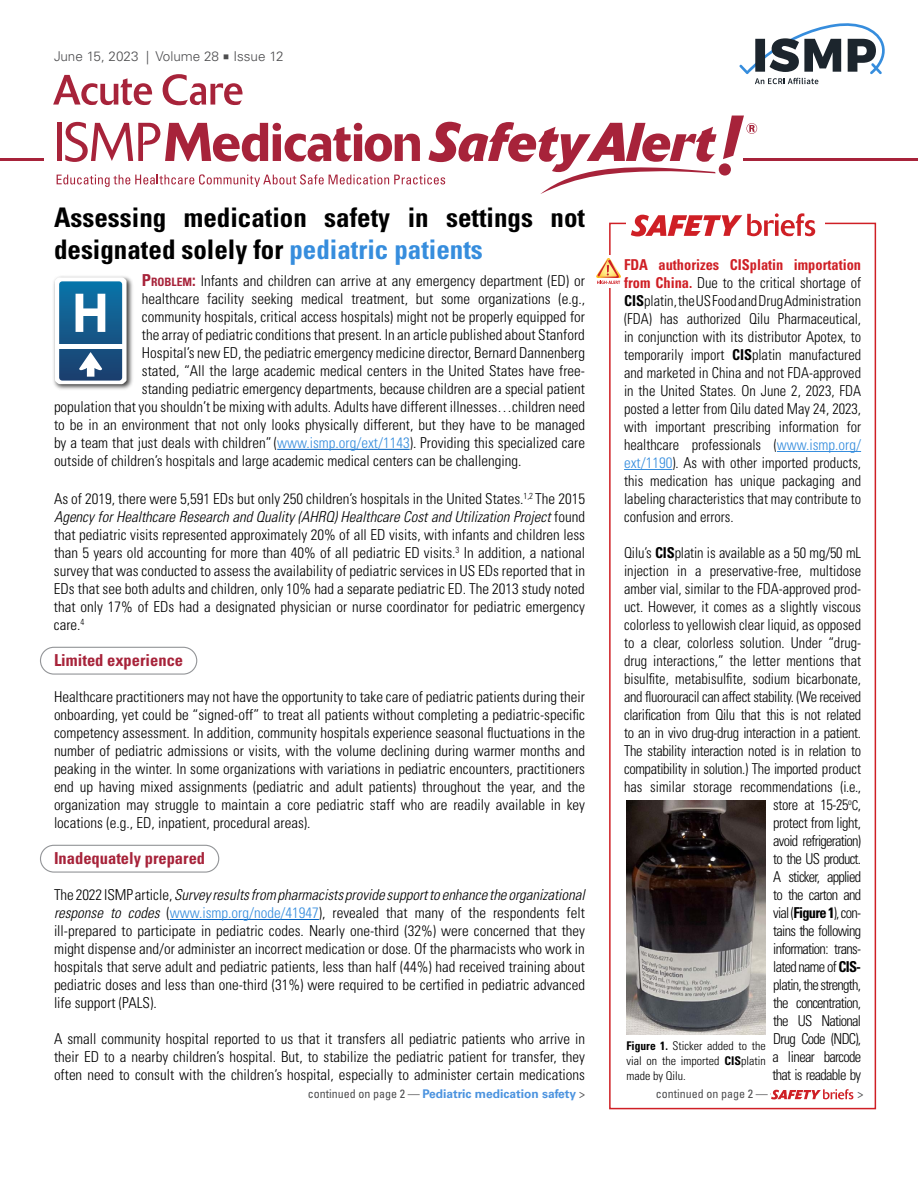
<style>
.page{position:relative;width:918px;height:1188px;background:#fff}
.page>*{position:absolute;margin:0;border:0;box-sizing:border-box;transform-origin:0 0}
.t1{font:700 condensed 27px/32.4px "Univers LT Std";color:#000}
.t2{font:700 condensed 16.5px "Univers LT Std";color:#a7233a}
.t3{font:300 condensed 15px/18px "Univers LT Std";color:#000;text-align:justify}
.t4{font:300 condensed 15px/18px "Univers LT Std";letter-spacing:-.025em;color:#000;text-align:right;scale:.96 1}
.t5{font:300 condensed 15px/18px "Univers LT Std";color:#000;text-align:justify;scale:.96 1}
.t6{font:300 13.5px "Univers LT Std";color:#4d4d4f}
.t7{font:300 condensed 12px/15px "Univers LT Std";color:#000;text-align:justify}
.t8{font:700 12px "Univers LT Std";color:#4b93df}
.t9{font:condensed 12px "Univers LT Std";color:#4d4d4f}
.s1{font-family:"Minion Pro";font-weight:400;font-size:16.5px}
.s2{color:#368ddd}
.s3{font-weight:700;font-size:16.5px;color:#a7233a}
.s4{font-weight:700;font-size:11.55px;color:#a7233a}
.s5{font-style:italic}
.s6{font-weight:700}
.s7{font-weight:700;color:#cf1f25}
.s8{font-size:13.5px}
.s9{font-weight:400;font-stretch:condensed;color:#4d4d4f}
</style>
<div class="page">
<svg style="left:739px;top:23px;width:146px;height:61px"></svg>
<svg style="left:53px;top:75px;width:99px;height:30px"></svg>
<svg style="left:163px;top:74px;width:80px;height:31px"></svg>
<svg style="left:57px;top:116px;width:700px;height:78px"></svg>
<hr style="left:743px;top:158px;width:175px;height:3px;background:#a7233a">
<hr style="left:0;top:158px;width:43px;height:3px;background:#a7233a">
<hr style="left:777px;top:451px;width:84px;height:1px;background:#368ddd">
<hr style="left:624px;top:469px;width:48px;height:1px;background:#368ddd">
<div style="left:609px;top:223px;width:267px;height:886px;border:2px solid #cf1f25"></div>
<img style="left:53px;top:276px;width:80px;height:114px">
<svg style="left:55px;top:277px;width:72px;height:107px"></svg>
<hr style="left:58px;top:344px;width:65px;height:4px;background:#fff">
<div style="left:626px;top:210px;width:199px;height:29px;background:#fff"></div>
<svg style="left:631px;top:213px;width:184px;height:23px"></svg>
<svg style="left:771px;top:1089px;width:82px;height:10px"></svg>
<hr style="left:277px;top:449px;width:133px;height:1px;background:#0563c1">
<div style="left:40px;top:647px;width:157px;height:28px;border:1px solid #939598;border-radius:13px"></div>
<div style="left:40px;top:845px;width:179px;height:28px;border:1px solid #939598;border-radius:13px"></div>
<hr style="left:170px;top:919px;width:149px;height:1px;background:#0563c1">
<div style="left:596px;top:255px;width:25px;height:33px;background:#fff"></div>
<svg style="left:596px;top:258px;width:25px;height:26px"></svg>
<img style="left:626px;top:800px;width:140px;height:234px">
<p class="t6" style="left:54px;top:49px;width:231px">June 15, 2023 | Volume 28 <span class="s1">■</span> Issue 12</p>
<h1 class="t1" style="left:54px;top:201px;width:533px">Assessing medication safety in settings not designated solely for <span class="s2">pediatric patients</span></h1>
<p class="t3" style="left:142px;top:272px;width:445px"><span class="s3">P</span><span class="s4">ROBLEM</span><span class="s3">:</span> Infants and children can arrive at any emergency department (ED) or</p>
<p class="t3" style="left:142px;top:290px;width:445px">healthcare facility seeking medical treatment, but some organizations (e.g.,</p>
<p class="t3" style="left:142px;top:308px;width:445px">community hospitals, critical access hospitals) might not be properly equipped for</p>
<p class="t3" style="left:142px;top:326px;width:445px">the array of pediatric conditions that present. In an article published about Stanford</p>
<p class="t3" style="left:142px;top:344px;width:445px">Hospital’s new ED, the pediatric emergency medicine director, Bernard Dannenberg</p>
<p class="t3" style="left:142px;top:362px;width:445px">stated, “All the large academic medical centers in the United States have free-</p>
<p class="t3" style="left:142px;top:380px;width:445px">standing pediatric emergency departments, because children are a special patient</p>
<p class="t3" style="left:54px;top:398px;width:533px">population that you shouldn’t be mixing with adults. Adults have different illnesses…children need</p>
<p class="t3" style="left:54px;top:416px;width:533px">to be in an environment that not only looks physically different, but they have to be managed</p>
<p class="t3" style="left:54px;top:434px;width:532px">by a team that just deals with children”(<span class="s2">www.ismp.org/ext/1143</span>). Providing this specialized care</p>
<p class="t3" style="left:54px;top:452px;width:469px">outside of children’s hospitals and large academic medical centers can be challenging.</p>
<p class="t3" style="left:54px;top:490px;width:533px">As of 2019, there were 5,591 EDs but only 250 children’s hospitals in the United States.<sup>1,2</sup> The 2015<br><span class="s5">Agency for Healthcare Research and Quality (AHRQ) Healthcare Cost and Utilization Project</span> found that pediatric visits represented approximately 20% of all ED visits, with infants and children less than 5 years old accounting for more than 40% of all pediatric ED visits.<sup>3</sup> In addition, a national survey that was conducted to assess the availability of pediatric services in US EDs reported that in EDs that see both adults and children, only 10% had a separate pediatric ED. The 2013 study noted that only 17% of EDs had a designated physician or nurse coordinator for pediatric emergency care.<sup>4</sup></p>
<p class="t2" style="left:54px;top:650px;width:131px">Limited experience</p>
<p class="t3" style="left:54px;top:688px;width:533px">Healthcare practitioners may not have the opportunity to take care of pediatric patients during their onboarding, yet could be “signed-off” to treat all patients without completing a pediatric-specific competency assessment. In addition, community hospitals experience seasonal fluctuations in the number of pediatric admissions or visits, with the volume declining during warmer months and peaking in the winter. In some organizations with variations in pediatric encounters, practitioners end up having mixed assignments (pediatric and adult patients) throughout the year, and the organization may struggle to maintain a core pediatric staff who are readily available in key locations (e.g., ED, inpatient, procedural areas).</p>
<p class="t2" style="left:54px;top:848px;width:153px">Inadequately prepared</p>
<p class="t3" style="left:54px;top:886px;width:533px">The 2022 ISMP article, <span class="s5">Survey results from pharmacists provide support to enhance the organizational response to codes</span> (<span class="s2">www.ismp.org/node/41947</span>), revealed that many of the respondents felt ill-prepared to participate in pediatric codes. Nearly one-third (32%) were concerned that they might dispense and/or administer an incorrect medication or dose. Of the pharmacists who work in hospitals that serve adult and pediatric patients, less than half (44%) had received training about pediatric doses and less than one-third (31%) were required to be certified in pediatric advanced life support (PALS).</p>
<p class="t3" style="left:54px;top:1030px;width:533px">A small community hospital reported to us that it transfers all pediatric patients who arrive in their ED to a nearby children’s hospital. But, to stabilize the pediatric patient for transfer, they often need to consult with the children’s hospital, especially to administer certain medications</p>
<p class="t7" style="left:626px;top:1038px;width:141px"><span class="s6">Figure 1.</span> Sticker added to the vial on the imported <span class="s6">CIS</span>platin made by Qilu.</p>
<p class="t5" style="left:624px;top:256px;width:248px"><span class="s7">FDA authorizes CISplatin importation from China.</span> Due to the critical shortage of <span class="s6">CIS</span>platin, the US Food and Drug Administration (FDA) has authorized Qilu Pharmaceutical, in conjunction with its distributor Apotex, to temporarily import <span class="s6">CIS</span>platin manufactured and marketed in China and not FDA-approved in the United States. On June 2, 2023, FDA posted a letter from Qilu dated May 24, 2023, with important prescribing information for healthcare professionals (<span class="s2">www.ismp.org/ ext/1190</span>). As with other imported products, this medication has unique packaging and labeling characteristics that may contribute to confusion and errors.</p>
<p class="t4" style="left:624px;top:544px;width:248px">Qilu’s <span class="s6">CIS</span>platin is available as a 50 mg/50 mL injection in a preservative-free, multidose amber vial, similar to the FDA-approved prod&shy;uct. However, it comes as a slightly viscous colorless to yellowish clear liquid, as opposed to a clear, colorless solution. Under “drug&shy;drug interactions,” the letter mentions that bisulfite, metabisulfite, sodium bicarbonate, and fluorouracil can affect stability. (We received clarification from Qilu that this is not related to an in vivo drug-drug interaction in a patient.<br>The stability interaction noted is in relation to compatibility in solution.) The imported product has similar storage recommendations (i.e., store at 15-25<sup>o</sup><span class="s8">C</span>,<br>protect from light,<br>avoid refrigeration)<br>to the US product.<br>A sticker, applied<br>to the carton and<br>vial (<span class="s6">Figure 1</span>), con-<br>tains the following<br>information: trans-<br>lated name of <span class="s6">CIS-<br></span>platin, the strength,<br>the concentration,<br>the US National<br>Drug Code (NDC),<br>a linear barcode<br>that is readable by</p>
<p class="t8" style="left:308px;top:1087px;width:279px"><span class="s9">continued on page 2 —</span> Pediatric medication safety <span class="s9">&gt;</span></p>
<p class="t9" style="left:656px;top:1086px;width:113px">continued on page 2 —</p>
<p class="t9" style="left:857px;top:1086px;width:7px">&gt;</p>
</div>
